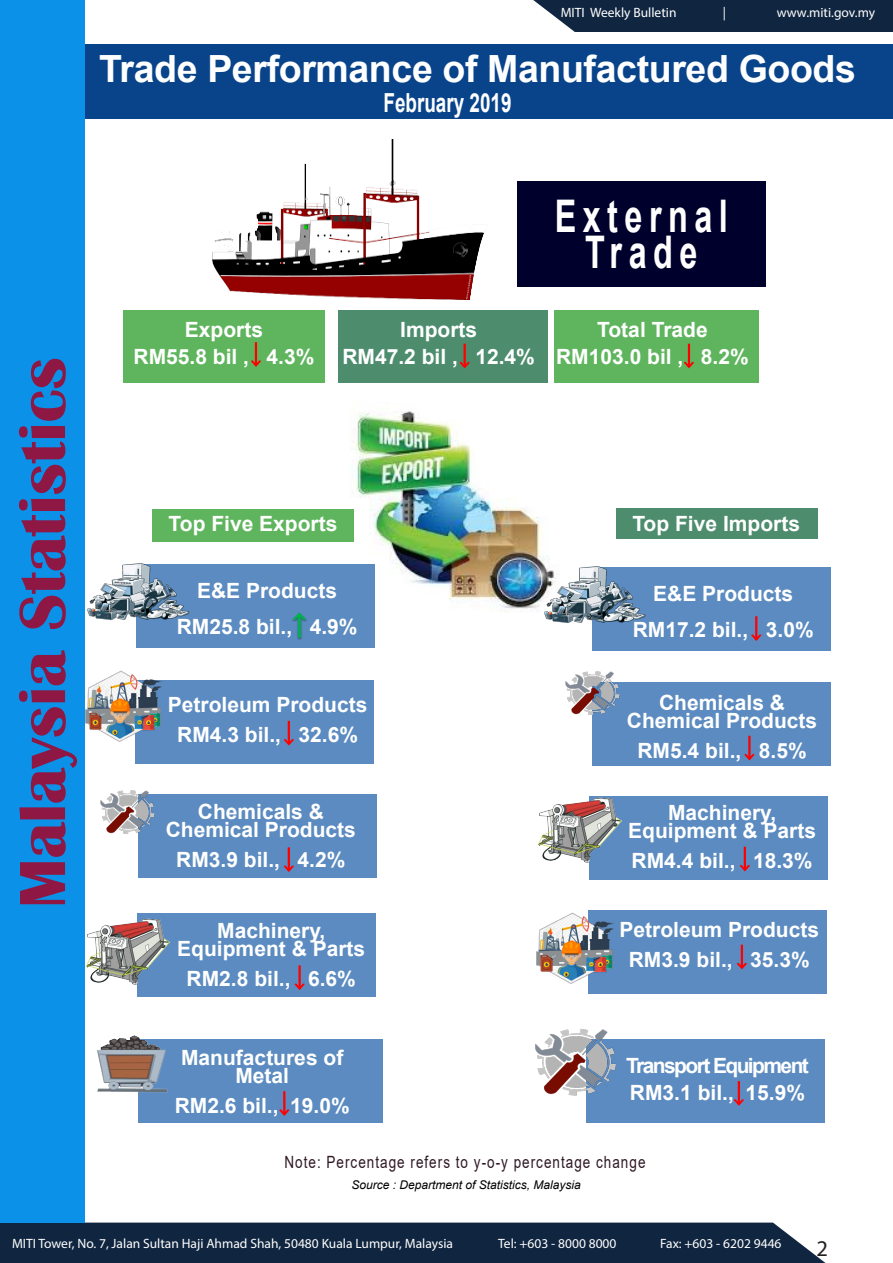
<style>
.page{position:relative;width:893px;height:1263px;background:#fff}
.page>*{position:absolute;margin:0;border:0;box-sizing:border-box;transform-origin:0 0}
.t1{font:700 67.5px "Britannic";color:#8e1843}
.t2{font:700 45px "Arial";letter-spacing:.2em;color:#fff;scale:.72 1}
.t3{font:700 37.5px "Arial";letter-spacing:-.01em;color:#fff}
.t4{font:700 26.25px "Arial";color:#fff;scale:.72 1}
.t5{font:22.5px "Myriad Pro";color:#231f20}
.t6{font:700 21px "Arial";color:#fff}
.t7{font:700 21px "Arial";letter-spacing:-.075em;color:#fff}
.t8{font:16.8px "Arial";letter-spacing:.075em;color:#2f1825;scale:.8 1}
.t9{font:13.5px "Myriad Pro";color:#fff}
.t10{font:italic 12px "Arial";color:#000}
</style>
<div class="page">
<div style="left:0;top:1222px;width:826px;height:41px;background:#10253f"></div>
<div style="left:533px;top:0;width:360px;height:31px;background:#10253f"></div>
<div style="left:84px;top:44px;width:809px;height:75px;background:#09448b"></div>
<div style="left:123px;top:310px;width:202px;height:73px;background:#5fb55d"></div>
<div style="left:139px;top:1039px;width:244px;height:84px;background:#5b8bc0"></div>
<img style="left:353px;top:411px;width:189px;height:201px">
<div style="left:0;top:0;width:84px;height:1222px;background:#0b91e8"></div>
<div style="left:517px;top:181px;width:248px;height:105px;background:#00002c"></div>
<img style="left:213px;top:139px;width:273px;height:160px">
<hr style="left:255px;top:342px;width:2px;height:23px;background:#f00">
<svg style="left:251px;top:359px;width:10px;height:8px"></svg>
<div style="left:338px;top:310px;width:209px;height:73px;background:#4d8d6e"></div>
<hr style="left:464px;top:344px;width:2px;height:23px;background:#f00">
<svg style="left:459px;top:361px;width:11px;height:8px"></svg>
<div style="left:554px;top:310px;width:205px;height:73px;background:#5fb55d"></div>
<hr style="left:688px;top:344px;width:2px;height:23px;background:#f00">
<svg style="left:684px;top:361px;width:10px;height:8px"></svg>
<div style="left:152px;top:509px;width:202px;height:33px;background:#5fb55d"></div>
<div style="left:616px;top:509px;width:201px;height:30px;background:#4d8d6e"></div>
<div style="left:136px;top:564px;width:239px;height:84px;background:#5b8bc0"></div>
<img style="left:84px;top:548px;width:106px;height:106px">
<div style="left:592px;top:567px;width:239px;height:84px;background:#5b8bc0"></div>
<img style="left:539px;top:551px;width:107px;height:72px">
<div style="left:138px;top:794px;width:239px;height:84px;background:#5b8bc0"></div>
<div style="left:589px;top:796px;width:238px;height:83px;background:#5b8bc0"></div>
<div style="left:136px;top:680px;width:238px;height:84px;background:#5b8bc0"></div>
<img style="left:84px;top:670px;width:78px;height:73px">
<div style="left:592px;top:682px;width:239px;height:83px;background:#5b8bc0"></div>
<div style="left:138px;top:913px;width:238px;height:83px;background:#5b8bc0"></div>
<div style="left:588px;top:910px;width:239px;height:84px;background:#5b8bc0"></div>
<div style="left:586px;top:1039px;width:239px;height:84px;background:#5b8bc0"></div>
<img style="left:535px;top:1028px;width:81px;height:68px">
<img style="left:293px;top:621px;width:13px;height:19px">
<hr style="left:298px;top:614px;width:2px;height:24px;background:#00b050">
<svg style="left:292px;top:612px;width:15px;height:9px"></svg>
<img style="left:100px;top:790px;width:55px;height:44px">
<img style="left:565px;top:671px;width:55px;height:44px">
<hr style="left:288px;top:721px;width:2px;height:23px;background:#f00">
<svg style="left:284px;top:738px;width:10px;height:8px"></svg>
<hr style="left:283px;top:1091px;width:2px;height:23px;background:#f00">
<svg style="left:279px;top:1108px;width:11px;height:8px"></svg>
<hr style="left:288px;top:847px;width:2px;height:24px;background:#f00">
<svg style="left:284px;top:864px;width:10px;height:8px"></svg>
<svg style="left:294px;top:965px;width:11px;height:25px"></svg>
<img style="left:86px;top:918px;width:84px;height:66px">
<img style="left:538px;top:797px;width:83px;height:66px">
<img style="left:84px;top:1025px;width:84px;height:72px">
<hr style="left:755px;top:616px;width:2px;height:23px;background:#f00">
<svg style="left:751px;top:633px;width:11px;height:8px"></svg>
<hr style="left:748px;top:736px;width:2px;height:23px;background:#f00">
<svg style="left:744px;top:753px;width:11px;height:8px"></svg>
<hr style="left:744px;top:847px;width:2px;height:23px;background:#f00">
<svg style="left:740px;top:864px;width:10px;height:8px"></svg>
<hr style="left:738px;top:1081px;width:2px;height:23px;background:#f00">
<svg style="left:734px;top:1098px;width:10px;height:8px"></svg>
<hr style="left:741px;top:945px;width:2px;height:23px;background:#f00">
<svg style="left:737px;top:961px;width:10px;height:9px"></svg>
<img style="left:536px;top:913px;width:78px;height:71px">
<p class="t9" style="left:561px;top:4px;width:117px">MITI Weekly Bulletin</p>
<p class="t9" style="left:723px;top:4px;width:5px">|</p>
<p class="t9" style="left:777px;top:4px;width:100px">www.miti.gov.my</p>
<p class="t3" style="left:99px;top:42px;width:758px">Trade Performance of Manufactured Goods</p>
<p class="t1" style="left:5px;top:908px;width:552px;rotate:-90deg">Malaysia Statistics</p>
<p class="t4" style="left:383px;top:84px;width:180px">February 2019</p>
<p class="t6" style="left:185px;top:315px;width:80px">Exports</p>
<p class="t6" style="left:134px;top:342px;width:182px">RM55.8 bil , 4.3%</p>
<p class="t6" style="left:400px;top:315px;width:79px">Imports</p>
<p class="t6" style="left:342px;top:342px;width:194px">RM47.2 bil , 12.4%</p>
<p class="t2" style="left:555px;top:184px;width:242px">External</p>
<p class="t2" style="left:585px;top:220px;width:158px">Trade</p>
<p class="t6" style="left:597px;top:315px;width:112px">Total Trade</p>
<p class="t6" style="left:556px;top:342px;width:194px">RM103.0 bil , 8.2%</p>
<p class="t6" style="left:169px;top:509px;width:170px">Top Five Exports</p>
<p class="t6" style="left:632px;top:508px;width:169px">Top Five Imports</p>
<p class="t6" style="left:197px;top:575px;width:142px">E&amp;E Products</p>
<p class="t6" style="left:177px;top:611px;width:182px">RM25.8 bil., 4.9%</p>
<p class="t6" style="left:168px;top:690px;width:201px">Petroleum Products</p>
<p class="t6" style="left:177px;top:720px;width:182px">RM4.3 bil., 32.6%</p>
<p class="t6" style="left:198px;top:797px;width:128px">Chemicals &amp;</p>
<p class="t6" style="left:166px;top:815px;width:192px">Chemical Products</p>
<p class="t6" style="left:176px;top:845px;width:171px">RM3.9 bil., 4.2%</p>
<p class="t6" style="left:217px;top:916px;width:110px">Machinery,</p>
<p class="t6" style="left:177px;top:934px;width:189px">Equipment &amp; Parts</p>
<p class="t6" style="left:187px;top:964px;width:171px">RM2.8 bil., 6.6%</p>
<p class="t6" style="left:181px;top:1042px;width:164px">Manufactures of</p>
<p class="t6" style="left:235px;top:1060px;width:55px">Metal</p>
<p class="t6" style="left:175px;top:1090px;width:177px">RM2.6 bil., 19.0%</p>
<p class="t6" style="left:653px;top:578px;width:142px">E&amp;E Products</p>
<p class="t6" style="left:633px;top:614px;width:182px">RM17.2 bil., 3.0%</p>
<p class="t6" style="left:659px;top:687px;width:128px">Chemicals &amp;</p>
<p class="t6" style="left:627px;top:705px;width:192px">Chemical Products</p>
<p class="t6" style="left:637px;top:735px;width:171px">RM5.4 bil., 8.5%</p>
<p class="t6" style="left:668px;top:798px;width:110px">Machinery,</p>
<p class="t6" style="left:628px;top:816px;width:189px">Equipment &amp; Parts</p>
<p class="t6" style="left:632px;top:846px;width:182px">RM4.4 bil., 18.3%</p>
<p class="t6" style="left:619px;top:914px;width:201px">Petroleum Products</p>
<p class="t6" style="left:629px;top:944px;width:182px">RM3.9 bil., 35.3%</p>
<p class="t7" style="left:626px;top:1050px;width:184px">Transport Equipment</p>
<p class="t6" style="left:630px;top:1077px;width:177px">RM3.1 bil., 15.9%</p>
<p class="t8" style="left:284px;top:1151px;width:453px">Note: Percentage refers to y-o-y percentage change</p>
<p class="t10" style="left:351px;top:1177px;width:231px">Source : Department of Statistics, Malaysia</p>
<p class="t9" style="left:12px;top:1235px;width:442px">MITI Tower, No. 7, Jalan Sultan Haji Ahmad Shah, 50480 Kuala Lumpur, Malaysia</p>
<p class="t9" style="left:498px;top:1235px;width:120px">Tel: +603 - 8000 8000</p>
<p class="t9" style="left:660px;top:1235px;width:123px">Fax: +603 - 6202 9446</p>
<p class="t5" style="left:816px;top:1234px;width:13px">2</p>
</div>
